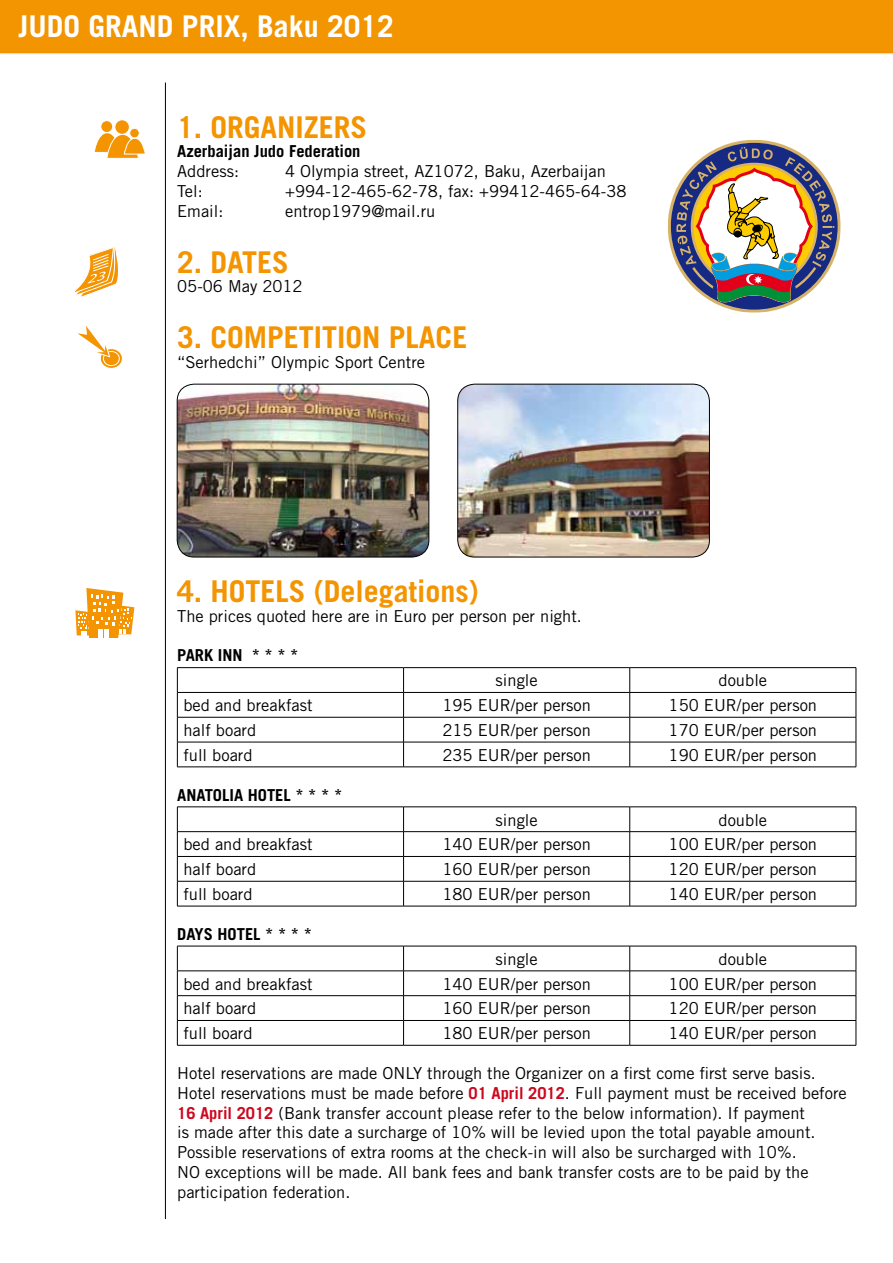
<style>
.page{position:relative;width:893px;height:1263px;background:#fff}
.page>*{position:absolute;margin:0;border:0;box-sizing:border-box;transform-origin:0 0}
.t1{font:700 30px "Trade Gothic";color:#f39400}
.t2{font:700 30px "Trade Gothic";color:#fff}
.t3{font:16.5px/19.8px "Trade Gothic";color:#000}
.t4{font:700 16.5px "Trade Gothic";color:#000}
.s1{font-weight:700;color:#cd071e}
</style>
<div class="page">
<img style="left:0;top:0;width:893px;height:1220px">
<hr style="left:177px;top:667px;width:227px;height:1px;background:#000">
<hr style="left:404px;top:667px;width:226px;height:1px;background:#000">
<hr style="left:630px;top:667px;width:226px;height:1px;background:#000">
<hr style="left:177px;top:692px;width:227px;height:1px;background:#000">
<hr style="left:404px;top:692px;width:226px;height:1px;background:#000">
<hr style="left:630px;top:692px;width:226px;height:1px;background:#000">
<hr style="left:177px;top:717px;width:227px;height:1px;background:#000">
<hr style="left:404px;top:717px;width:226px;height:1px;background:#000">
<hr style="left:630px;top:717px;width:226px;height:1px;background:#000">
<hr style="left:177px;top:742px;width:227px;height:1px;background:#000">
<svg style="left:177px;top:668px;width:1px;height:99px"></svg>
<hr style="left:404px;top:742px;width:226px;height:1px;background:#000">
<svg style="left:403px;top:668px;width:1px;height:99px"></svg>
<hr style="left:630px;top:742px;width:226px;height:1px;background:#000">
<svg style="left:629px;top:668px;width:1px;height:99px"></svg>
<svg style="left:856px;top:668px;width:1px;height:99px"></svg>
<hr style="left:177px;top:767px;width:227px;height:1px;background:#000">
<hr style="left:404px;top:767px;width:226px;height:1px;background:#000">
<hr style="left:630px;top:767px;width:226px;height:1px;background:#000">
<hr style="left:177px;top:806px;width:227px;height:1px;background:#000">
<hr style="left:404px;top:806px;width:226px;height:1px;background:#000">
<hr style="left:630px;top:806px;width:226px;height:1px;background:#000">
<hr style="left:177px;top:831px;width:227px;height:1px;background:#000">
<hr style="left:404px;top:831px;width:226px;height:1px;background:#000">
<hr style="left:630px;top:831px;width:226px;height:1px;background:#000">
<hr style="left:177px;top:856px;width:227px;height:1px;background:#000">
<hr style="left:404px;top:856px;width:226px;height:1px;background:#000">
<hr style="left:630px;top:856px;width:226px;height:1px;background:#000">
<hr style="left:177px;top:881px;width:227px;height:1px;background:#000">
<svg style="left:177px;top:807px;width:1px;height:99px"></svg>
<hr style="left:404px;top:881px;width:226px;height:1px;background:#000">
<svg style="left:403px;top:807px;width:1px;height:99px"></svg>
<hr style="left:630px;top:881px;width:226px;height:1px;background:#000">
<svg style="left:629px;top:807px;width:1px;height:99px"></svg>
<svg style="left:856px;top:807px;width:1px;height:99px"></svg>
<hr style="left:177px;top:906px;width:227px;height:1px;background:#000">
<hr style="left:404px;top:906px;width:226px;height:1px;background:#000">
<hr style="left:630px;top:906px;width:226px;height:1px;background:#000">
<hr style="left:177px;top:946px;width:227px;height:1px;background:#000">
<hr style="left:404px;top:946px;width:226px;height:1px;background:#000">
<hr style="left:630px;top:946px;width:226px;height:1px;background:#000">
<hr style="left:177px;top:970px;width:227px;height:1px;background:#000">
<hr style="left:404px;top:970px;width:226px;height:1px;background:#000">
<hr style="left:630px;top:970px;width:226px;height:1px;background:#000">
<hr style="left:177px;top:995px;width:227px;height:1px;background:#000">
<hr style="left:404px;top:995px;width:226px;height:1px;background:#000">
<hr style="left:630px;top:995px;width:226px;height:1px;background:#000">
<hr style="left:177px;top:1020px;width:227px;height:1px;background:#000">
<svg style="left:177px;top:946px;width:1px;height:99px"></svg>
<hr style="left:404px;top:1020px;width:226px;height:1px;background:#000">
<svg style="left:403px;top:946px;width:1px;height:99px"></svg>
<hr style="left:630px;top:1020px;width:226px;height:1px;background:#000">
<svg style="left:629px;top:946px;width:1px;height:99px"></svg>
<svg style="left:856px;top:946px;width:1px;height:99px"></svg>
<hr style="left:177px;top:1045px;width:227px;height:1px;background:#000">
<hr style="left:404px;top:1045px;width:226px;height:1px;background:#000">
<hr style="left:630px;top:1045px;width:226px;height:1px;background:#000">
<div style="left:101px;top:121px;width:12px;height:12px;background:#f39400;border-radius:50%"></div>
<div style="left:100px;top:120px;width:13px;height:13px;border:1px solid #fff;border-radius:50%"></div>
<div style="left:115px;top:120px;width:14px;height:14px;background:#f39400;border-radius:50%"></div>
<div style="left:114px;top:119px;width:16px;height:16px;border:1px solid #fff;border-radius:50%"></div>
<svg style="left:93px;top:132px;width:53px;height:27px"></svg>
<div style="left:130px;top:128px;width:9px;height:10px;background:#f39400;border-radius:50%"></div>
<div style="left:129px;top:128px;width:11px;height:10px;border:1px solid #fff;border-radius:50%"></div>
<svg style="left:75px;top:245px;width:47px;height:53px"></svg>
<svg style="left:100px;top:349px;width:22px;height:19px"></svg>
<div style="left:100px;top:348px;width:23px;height:21px;border:1px solid #fff;border-radius:50%"></div>
<div style="left:103px;top:351px;width:16px;height:15px;background:#f39400;border-radius:50%"></div>
<div style="left:103px;top:351px;width:17px;height:15px;border:1px solid #fff;border-radius:50%"></div>
<svg style="left:78px;top:326px;width:33px;height:32px"></svg>
<svg style="left:75px;top:588px;width:59px;height:50px"></svg>
<img style="left:177px;top:384px;width:252px;height:173px">
<div style="left:177px;top:384px;width:252px;height:173px;border:1px solid #000;border-radius:17px"></div>
<img style="left:458px;top:384px;width:251px;height:173px">
<div style="left:458px;top:384px;width:252px;height:173px;border:1px solid #000;border-radius:17px"></div>
<hr style="left:165px;top:83px;width:1px;height:1136px;background:#000">
<svg style="left:668px;top:140px;width:173px;height:173px"></svg>
<h1 class="t2" style="left:19px;top:8px;width:377px">JUDO GRAND PRIX, Baku 2012</h1>
<h1 class="t1" style="left:177px;top:108px;width:192px">1. ORGANIZERS</h1>
<p class="t4" style="left:177px;top:141px;width:185px">Azerbaijan Judo Federation</p>
<p class="t3" style="left:177px;top:161px;width:63px">Address:</p>
<p class="t3" style="left:285px;top:161px;width:322px">4 Olympia street, AZ1072, Baku, Azerbaijan</p>
<p class="t3" style="left:177px;top:181px;width:27px">Tel:</p>
<p class="t3" style="left:285px;top:181px;width:343px">+994-12-465-62-78, fax: +99412-465-64-38</p>
<p class="t3" style="left:177px;top:201px;width:48px">Email:</p>
<p class="t3" style="left:285px;top:201px;width:152px">entrop1979@mail.ru</p>
<h1 class="t1" style="left:177px;top:243px;width:113px">2. DATES</h1>
<p class="t3" style="left:177px;top:276px;width:127px">05-06 May 2012</p>
<h1 class="t1" style="left:177px;top:319px;width:292px">3. COMPETITION PLACE</h1>
<p class="t3" style="left:177px;top:352px;width:249px">“Serhedchi” Olympic Sport Centre</p>
<h1 class="t1" style="left:177px;top:573px;width:303px">4. HOTELS (Delegations)</h1>
<p class="t3" style="left:177px;top:606px;width:406px">The prices quoted here are in Euro per person per night.</p>
<p class="t4" style="left:177px;top:645px;width:123px">PARK INN * * * *</p>
<p class="t3" style="left:496px;top:670px;width:44px">single</p>
<p class="t3" style="left:719px;top:670px;width:50px">double</p>
<p class="t3" style="left:183px;top:695px;width:131px">bed and breakfast</p>
<p class="t3" style="left:442px;top:695px;width:150px">195 EUR/per person</p>
<p class="t3" style="left:669px;top:695px;width:150px">150 EUR/per person</p>
<p class="t3" style="left:183px;top:720px;width:74px">half board</p>
<p class="t3" style="left:442px;top:720px;width:150px">215 EUR/per person</p>
<p class="t3" style="left:669px;top:720px;width:150px">170 EUR/per person</p>
<p class="t3" style="left:183px;top:745px;width:71px">full board</p>
<p class="t3" style="left:442px;top:745px;width:150px">235 EUR/per person</p>
<p class="t3" style="left:669px;top:745px;width:150px">190 EUR/per person</p>
<p class="t4" style="left:177px;top:785px;width:167px">ANATOLIA HOTEL * * * *</p>
<p class="t3" style="left:496px;top:810px;width:44px">single</p>
<p class="t3" style="left:719px;top:810px;width:50px">double</p>
<p class="t3" style="left:183px;top:834px;width:131px">bed and breakfast</p>
<p class="t3" style="left:442px;top:834px;width:150px">140 EUR/per person</p>
<p class="t3" style="left:669px;top:834px;width:150px">100 EUR/per person</p>
<p class="t3" style="left:183px;top:859px;width:74px">half board</p>
<p class="t3" style="left:442px;top:859px;width:150px">160 EUR/per person</p>
<p class="t3" style="left:669px;top:859px;width:150px">120 EUR/per person</p>
<p class="t3" style="left:183px;top:884px;width:71px">full board</p>
<p class="t3" style="left:442px;top:884px;width:150px">180 EUR/per person</p>
<p class="t3" style="left:669px;top:884px;width:150px">140 EUR/per person</p>
<p class="t4" style="left:177px;top:924px;width:136px">DAYS HOTEL * * * *</p>
<p class="t3" style="left:496px;top:949px;width:44px">single</p>
<p class="t3" style="left:719px;top:949px;width:50px">double</p>
<p class="t3" style="left:183px;top:974px;width:131px">bed and breakfast</p>
<p class="t3" style="left:442px;top:974px;width:150px">140 EUR/per person</p>
<p class="t3" style="left:669px;top:974px;width:150px">100 EUR/per person</p>
<p class="t3" style="left:183px;top:998px;width:74px">half board</p>
<p class="t3" style="left:442px;top:998px;width:150px">160 EUR/per person</p>
<p class="t3" style="left:669px;top:998px;width:150px">120 EUR/per person</p>
<p class="t3" style="left:183px;top:1023px;width:71px">full board</p>
<p class="t3" style="left:442px;top:1023px;width:150px">180 EUR/per person</p>
<p class="t3" style="left:669px;top:1023px;width:150px">140 EUR/per person</p>
<p class="t3" style="left:177px;top:1063px;width:671px">Hotel reservations are made ONLY through the Organizer on a first come first serve basis.<br>Hotel reservations must be made before <span class="s1">01 April 2012</span>. Full payment must be received before <span class="s1">16 April 2012</span> (Bank transfer account please refer to the below information). If payment<br>is made after this date a surcharge of 10% will be levied upon the total payable amount.<br>Possible reservations of extra rooms at the check-in will also be surcharged with 10%.<br>NO exceptions will be made. All bank fees and bank transfer costs are to be paid by the participation federation.</p>
</div>
